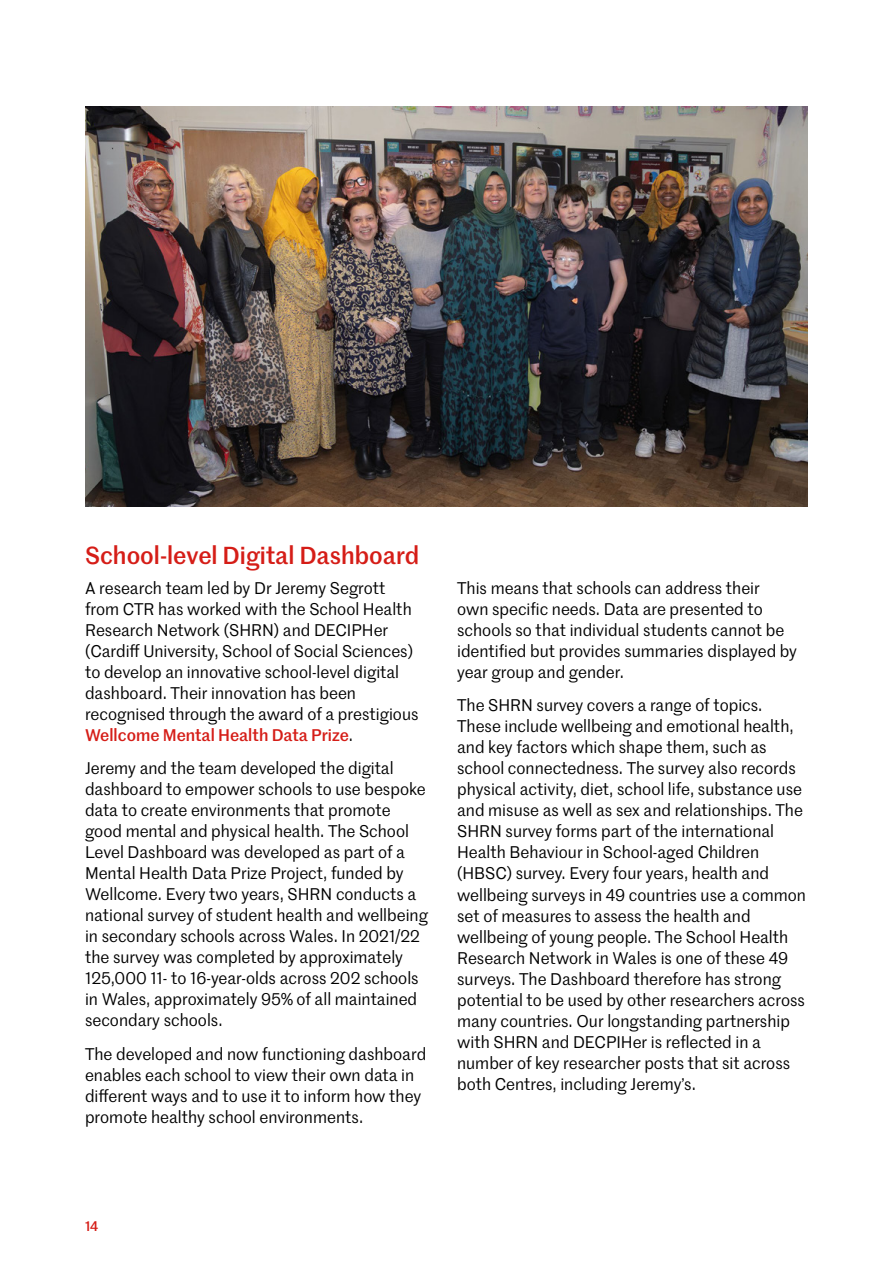
<style>
.page{position:relative;width:893px;height:1263px;background:#fff}
.page>*{position:absolute;margin:0;border:0;box-sizing:border-box;transform-origin:0 0}
.t1{font:500 24px "Marr Sans TT";color:#d51d17}
.t2{font:16.5px/21px "Marr Sans TT Regular 2";color:#000}
.t3{font:16.5px "Marr Sans TT";color:#000}
.t4{font:500 13.5px "Marr Sans TT";color:#d51d17}
.s1{font-family:"Marr Sans TT";font-weight:500;color:#d51d17}
</style>
<div class="page">
<img style="left:85px;top:106px;width:723px;height:401px">
<p class="t1" style="left:85px;top:538px;width:336px">School-level Digital Dashboard</p>
<p class="t2" style="left:85px;top:576px;width:328px">A research team led by Dr Jeremy Segrott from CTR has worked with the School Health<br>Research Network (SHRN) and DECIPHer</p>
<p class="t3" style="left:85px;top:639px;width:330px">(Cardiff University, School of Social Sciences)</p>
<p class="t2" style="left:85px;top:660px;width:335px">to develop an innovative school-level digital dashboard. Their innovation has been recognised through the award of a prestigious <span class="s1">Wellcome Mental Health Data Prize</span>.</p>
<p class="t2" style="left:85px;top:757px;width:344px">Jeremy and the team developed the digital dashboard to empower schools to use bespoke data to create environments that promote good mental and physical health. The School Level Dashboard was developed as part of a Mental Health Data Prize Project, funded by Wellcome. Every two years, SHRN conducts a national survey of student health and wellbeing in secondary schools across Wales. In 2021/22 the survey was completed by approximately 125,000 11- to 16-year-olds across 202 schools in Wales, approximately 95% of all maintained secondary schools.</p>
<p class="t2" style="left:85px;top:1043px;width:343px">The developed and now functioning dashboard enables each school to view their own data in</p>
<p class="t3" style="left:85px;top:1084px;width:338px">different ways and to use it to inform how they</p>
<p class="t2" style="left:85px;top:1106px;width:280px">promote healthy school environments.</p>
<p class="t2" style="left:457px;top:576px;width:304px">This means that schools can address their</p>
<p class="t3" style="left:457px;top:597px;width:307px">own specific needs. Data are presented to</p>
<p class="t2" style="left:457px;top:619px;width:329px">schools so that individual students cannot be</p>
<p class="t3" style="left:457px;top:639px;width:341px">identified but provides summaries displayed by</p>
<p class="t2" style="left:457px;top:661px;width:168px">year group and gender.</p>
<p class="t2" style="left:457px;top:694px;width:350px">The SHRN survey covers a range of topics.<br>These include wellbeing and emotional health, and key factors which shape them, such as school connectedness. The survey also records physical activity, diet, school life, substance use and misuse as well as sex and relationships. The SHRN survey forms part of the international Health Behaviour in School-aged Children (HBSC) survey. Every four years, health and wellbeing surveys in 49 countries use a common set of measures to assess the health and wellbeing of young people. The School Health Research Network in Wales is one of these 49 surveys. The Dashboard therefore has strong potential to be used by other researchers across many countries. Our longstanding partnership</p>
<p class="t3" style="left:457px;top:1030px;width:305px">with SHRN and DECPIHer is reflected in a</p>
<p class="t2" style="left:457px;top:1051px;width:335px">number of key researcher posts that sit across both Centres, including Jeremy’s.</p>
<p class="t4" style="left:85px;top:1216px;width:15px">14</p>
</div>
